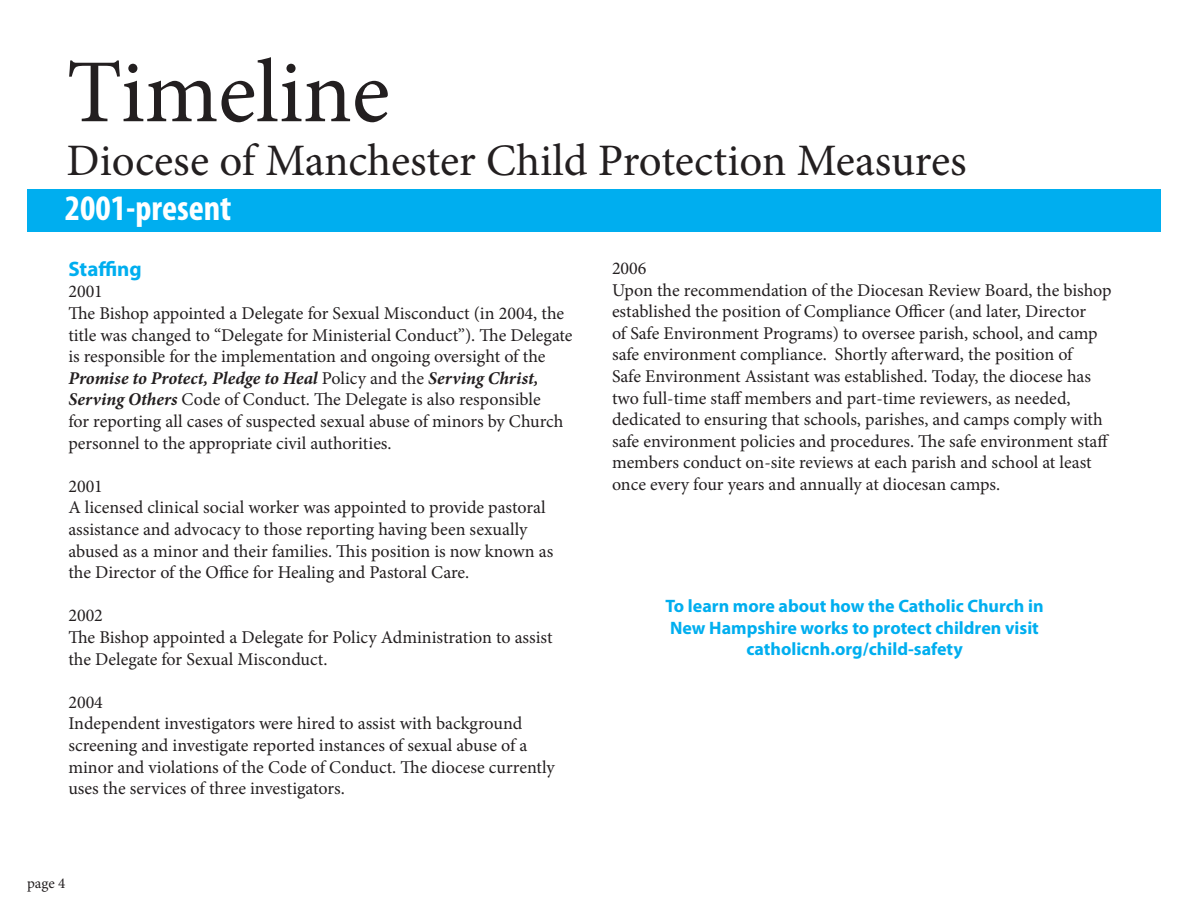
<style>
.page{position:relative;width:1188px;height:918px;background:#fff}
.page>*{position:absolute;margin:0;border:0;box-sizing:border-box;transform-origin:0 0}
.t1{font:90px "Minion Pro";letter-spacing:-.005em;color:#231f20}
.t2{font:45px "Minion Pro";color:#231f20}
.t3{font:700 condensed 36px "Myriad Pro";color:#fff}
.t4{font:700 21px "Myriad Pro";color:#00aeef}
.t5{font:18px/21.6px "Minion Pro";color:#231f20}
.t6{font:700 18px "Myriad Pro";color:#00aeef}
.t7{font:15px "Minion Pro";color:#231f20}
.s1{font-weight:700;font-style:italic}
</style>
<div class="page">
<div style="left:27px;top:189px;width:1134px;height:42px;background:#00aeef"></div>
<p class="t1" style="left:67px;top:32px;width:325px">Timeline</p>
<p class="t2" style="left:67px;top:131px;width:902px">Diocese of Manchester Child Protection Measures</p>
<p class="t3" style="left:65px;top:185px;width:168px">2001-present</p>
<p class="t4" style="left:68px;top:255px;width:75px">Staffing</p>
<p class="t5" style="left:68px;top:281px;width:36px">2001</p>
<p class="t5" style="left:68px;top:303px;width:506px">The Bishop appointed a Delegate for Sexual Misconduct (in 2004, the title was changed to “Delegate for Ministerial Conduct”). The Delegate is responsible for the implementation and ongoing oversight of the <span class="s1">Promise to Protect, Pledge to Heal</span> Policy and the <span class="s1">Serving Christ, Serving Others</span> Code of Conduct. The Delegate is also responsible<br>for reporting all cases of suspected sexual abuse of minors by Church personnel to the appropriate civil authorities.</p>
<p class="t5" style="left:68px;top:475px;width:36px">2001</p>
<p class="t5" style="left:68px;top:497px;width:486px">A licensed clinical social worker was appointed to provide pastoral assistance and advocacy to those reporting having been sexually abused as a minor and their families. This position is now known as the Director of the Office for Healing and Pastoral Care.</p>
<p class="t5" style="left:68px;top:605px;width:36px">2002</p>
<p class="t5" style="left:68px;top:627px;width:486px">The Bishop appointed a Delegate for Policy Administration to assist the Delegate for Sexual Misconduct.</p>
<p class="t5" style="left:68px;top:691px;width:36px">2004</p>
<p class="t5" style="left:68px;top:713px;width:488px">Independent investigators were hired to assist with background screening and investigate reported instances of sexual abuse of a minor and violations of the Code of Conduct. The diocese currently uses the services of three investigators.</p>
<p class="t5" style="left:612px;top:258px;width:36px">2006</p>
<p class="t5" style="left:612px;top:279px;width:501px">Upon the recommendation of the Diocesan Review Board, the bishop established the position of Compliance Officer (and later, Director<br>of Safe Environment Programs) to oversee parish, school, and camp safe environment compliance. Shortly afterward, the position of<br>Safe Environment Assistant was established. Today, the diocese has two full-time staff members and part-time reviewers, as needed, dedicated to ensuring that schools, parishes, and camps comply with safe environment policies and procedures. The safe environment staff members conduct on-site reviews at each parish and school at least once every four years and annually at diocesan camps.</p>
<p class="t6" style="left:665px;top:594px;width:380px">To learn more about how the Catholic Church in</p>
<p class="t6" style="left:670px;top:616px;width:370px">New Hampshire works to protect children visit</p>
<p class="t6" style="left:746px;top:637px;width:218px">catholicnh.org/child-safety</p>
<p class="t7" style="left:27px;top:873px;width:40px">page 4</p>
</div>
